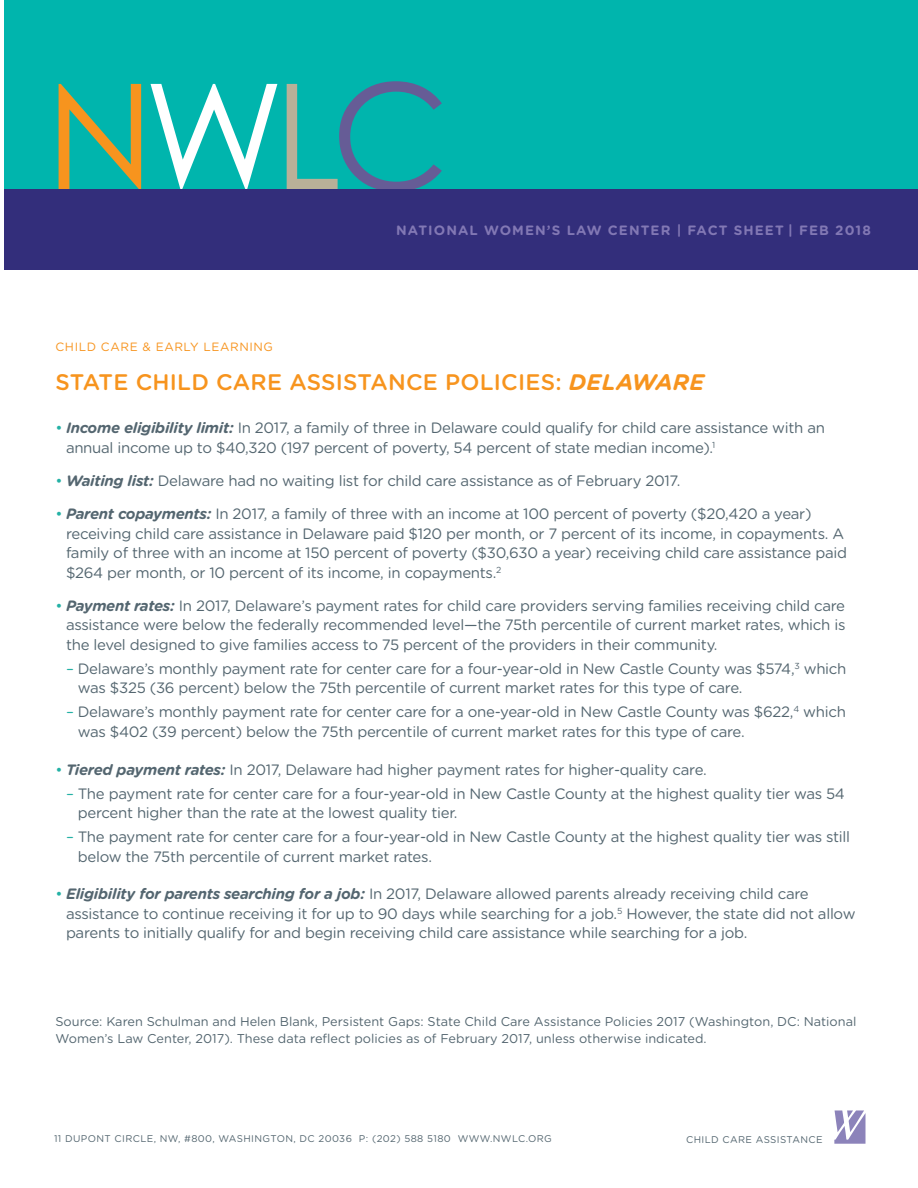
<style>
.page{position:relative;width:918px;height:1188px;background:#fff}
.page>*{position:absolute;margin:0;border:0;box-sizing:border-box;transform-origin:0 0}
.Main_Headline{font:500 22.5px "Gotham Rounded";letter-spacing:.01em;color:#f7941e}
.Bulleted_Body_Copy{font:15px/19.5px "Gotham Rounded";letter-spacing:-.02em;color:#546670}
.FS_nwlc_Header_Date{font:700 13.5px "Gotham Rounded";letter-spacing:.08em;color:#8278b4}
.Bulleted_Body_Copy-2{font:12.75px/17.2px "Gotham Rounded";color:#546670}
.Issue_Header{font:12px "Gotham Rounded";letter-spacing:.05em;color:#f7941e}
.t1{font:9.75px "Gotham Rounded";letter-spacing:.04em;color:#546670}
.s1{font-weight:700;font-style:italic}
.s2{color:#24b1a5}
</style>
<div class="page">
<svg style="left:834px;top:1110px;width:32px;height:34px"></svg>
<div style="left:4px;top:0;width:914px;height:270px;background:#00b5ad"></div>
<svg style="left:287px;top:81px;width:155px;height:108px"></svg>
<svg style="left:151px;top:84px;width:126px;height:105px"></svg>
<svg style="left:59px;top:84px;width:82px;height:105px"></svg>
<div style="left:4px;top:189px;width:914px;height:81px;background:#332e7b"></div>
<p class="FS_nwlc_Header_Date" style="left:396px;top:221px;width:476px">NATIONAL WOMEN’S LAW CENTER | FACT SHEET | FEB 2018</p>
<p class="Issue_Header" style="left:56px;top:338px;width:219px">CHILD CARE &amp; EARLY LEARNING</p>
<p class="Main_Headline" style="left:56px;top:366px;width:651px">STATE CHILD CARE ASSISTANCE POLICIES: <span class="s1">DELAWARE</span></p>
<p class="Bulleted_Body_Copy" style="left:66px;top:418px;width:761px;text-indent:-10px"><span class="s2">•</span> <span class="s1">Income eligibility limit:</span> In 2017, a family of three in Delaware could qualify for child care assistance with an annual income up to $40,320 (197 percent of poverty, 54 percent of state median income).<sup>1</sup></p>
<p class="Bulleted_Body_Copy" style="left:56px;top:470px;width:626px"><span class="s2">•</span> <span class="s1">Waiting list:</span> Delaware had no waiting list for child care assistance as of February 2017.</p>
<p class="Bulleted_Body_Copy" style="left:66px;top:503px;width:783px;text-indent:-10px"><span class="s2">•</span> <span class="s1">Parent copayments:</span> In 2017, a family of three with an income at 100 percent of poverty ($20,420 a year) receiving child care assistance in Delaware paid $120 per month, or 7 percent of its income, in copayments. A family of three with an income at 150 percent of poverty ($30,630 a year) receiving child care assistance paid $264 per month, or 10 percent of its income, in copayments.<sup>2</sup></p>
<p class="Bulleted_Body_Copy" style="left:66px;top:595px;width:781px;text-align:justify;text-indent:-10px"><span class="s2">•</span> <span class="s1">Payment rates:</span> In 2017, Delaware’s payment rates for child care providers serving families receiving child care assistance were below the federally recommended level—the 75th percentile of current market rates, which is the level designed to give families access to 75 percent of the providers in their community.</p>
<p class="Bulleted_Body_Copy" style="left:78px;top:658px;width:770px;text-indent:-12px"><span class="s2">–</span> Delaware’s monthly payment rate for center care for a four-year-old in New Castle County was $574,<sup>3</sup> which was $325 (36 percent) below the 75th percentile of current market rates for this type of care.</p>
<p class="Bulleted_Body_Copy" style="left:78px;top:702px;width:770px;text-indent:-12px"><span class="s2">–</span> Delaware’s monthly payment rate for center care for a one-year-old in New Castle County was $622,<sup>4</sup> which was $402 (39 percent) below the 75th percentile of current market rates for this type of care.</p>
<p class="Bulleted_Body_Copy" style="left:56px;top:759px;width:653px"><span class="s2">•</span> <span class="s1">Tiered payment rates:</span> In 2017, Delaware had higher payment rates for higher-quality care.</p>
<p class="Bulleted_Body_Copy" style="left:78px;top:783px;width:769px;text-indent:-12px"><span class="s2">–</span> The payment rate for center care for a four-year-old in New Castle County at the highest quality tier was 54 percent higher than the rate at the lowest quality tier.</p>
<p class="Bulleted_Body_Copy" style="left:78px;top:827px;width:774px;text-indent:-12px"><span class="s2">–</span> The payment rate for center care for a four-year-old in New Castle County at the highest quality tier was still below the 75th percentile of current market rates.</p>
<p class="Bulleted_Body_Copy" style="left:66px;top:884px;width:791px;text-indent:-10px"><span class="s2">•</span> <span class="s1">Eligibility for parents searching for a job:</span> In 2017, Delaware allowed parents already receiving child care assistance to continue receiving it for up to 90 days while searching for a job.<sup>5</sup> However, the state did not allow parents to initially qualify for and begin receiving child care assistance while searching for a job.</p>
<p class="Bulleted_Body_Copy-2" style="left:56px;top:1012px;width:802px">Source: Karen Schulman and Helen Blank, Persistent Gaps: State Child Care Assistance Policies 2017 (Washington, DC: National<br>Women’s Law Center, 2017). These data reflect policies as of February 2017, unless otherwise indicated.</p>
<p class="t1" style="left:54px;top:1132px;width:499px">11 DUPONT CIRCLE, NW, #800, WASHINGTON, DC 20036 P: (202) 588 5180 WWW.NWLC.ORG</p>
<p class="t1" style="left:686px;top:1133px;width:138px">CHILD CARE ASSISTANCE</p>
</div>
